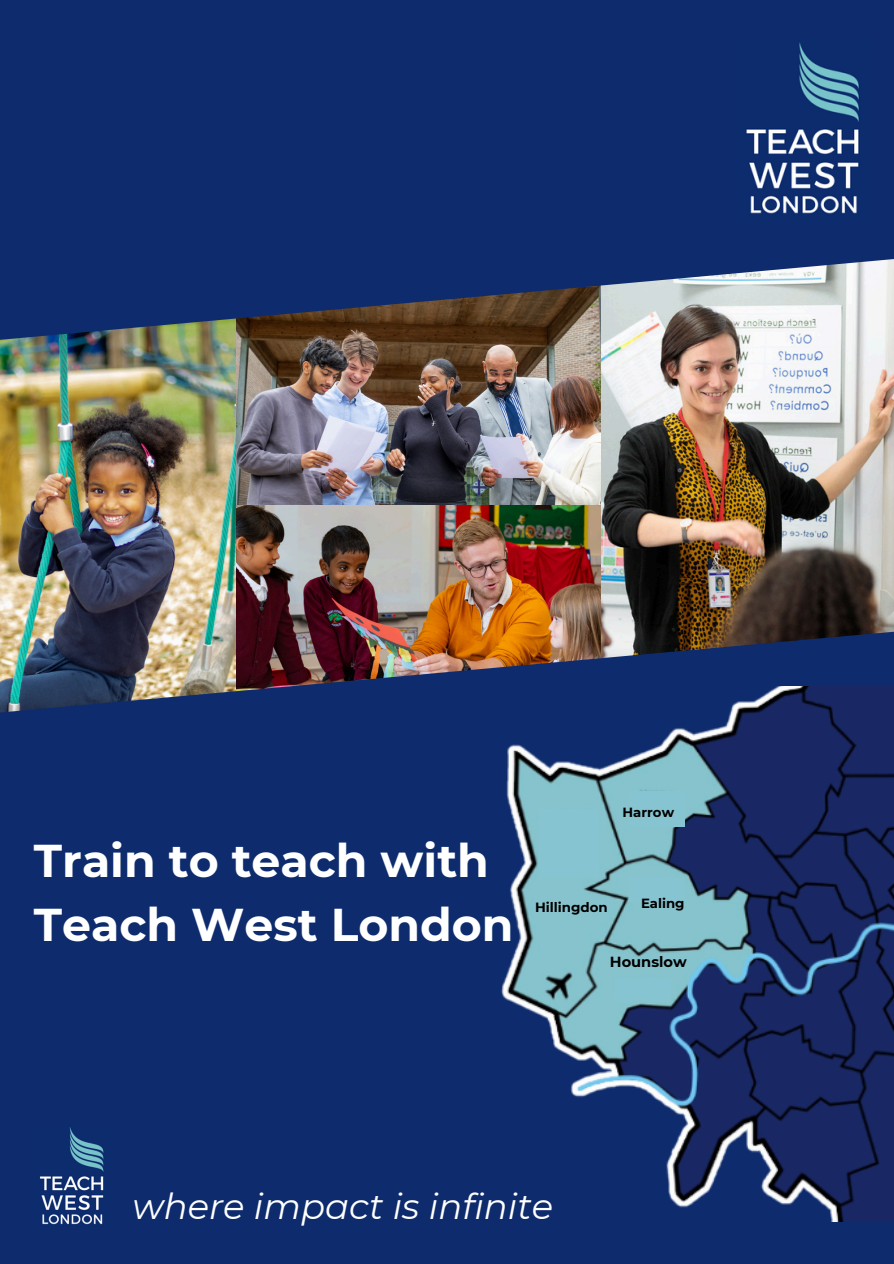
<style>
.page{position:relative;width:894px;height:1264px;background:#fff}
.page>*{position:absolute;margin:0;border:0;box-sizing:border-box;transform-origin:0 0}
.t1{font:700 45.75px/64.2px "Montserrat";color:#fff}
.t2{font:italic 35.4px "Montserrat";color:#fff}
.t3{font:700 14.55px "Montserrat";color:#000}
.t4{font:700 13.35px "Montserrat";color:#000}
</style>
<div class="page">
<div style="left:0;top:0;width:893px;height:1263px;background:#0e2c6d"></div>
<img style="left:40px;top:1127px;width:64px;height:98px">
<img style="left:236px;top:550px;width:365px;height:54px">
<img style="left:236px;top:504px;width:365px;height:46px">
<img style="left:236px;top:371px;width:365px;height:133px">
<img style="left:0;top:371px;width:236px;height:233px">
<img style="left:601px;top:371px;width:292px;height:233px">
<img style="left:0;top:604px;width:893px;height:109px">
<img style="left:0;top:259px;width:893px;height:112px">
<img style="left:746px;top:42px;width:113px;height:172px">
<img style="left:497px;top:686px;width:396px;height:535px">
<div style="left:539px;top:809px;width:60px;height:69px;background:#85c4d0"></div>
<div style="left:629px;top:791px;width:55px;height:35px;background:#85c4d0"></div>
<div style="left:629px;top:878px;width:55px;height:23px;background:#85c4d0"></div>
<div style="left:615px;top:978px;width:55px;height:23px;background:#85c4d0"></div>
<p class="t1" style="left:34px;top:828px;width:481px">Train to teach with<br>Teach West London</p>
<h1 class="t4" style="left:622px;top:803px;width:53px">Harrow</h1>
<p class="t4" style="left:535px;top:899px;width:74px">Hillingdon</p>
<p class="t4" style="left:640px;top:894px;width:45px">Ealing</p>
<h2 class="t3" style="left:609px;top:953px;width:78px">Hounslow</h2>
<p class="t2" style="left:132px;top:1184px;width:422px">where impact is infinite</p>
</div>
